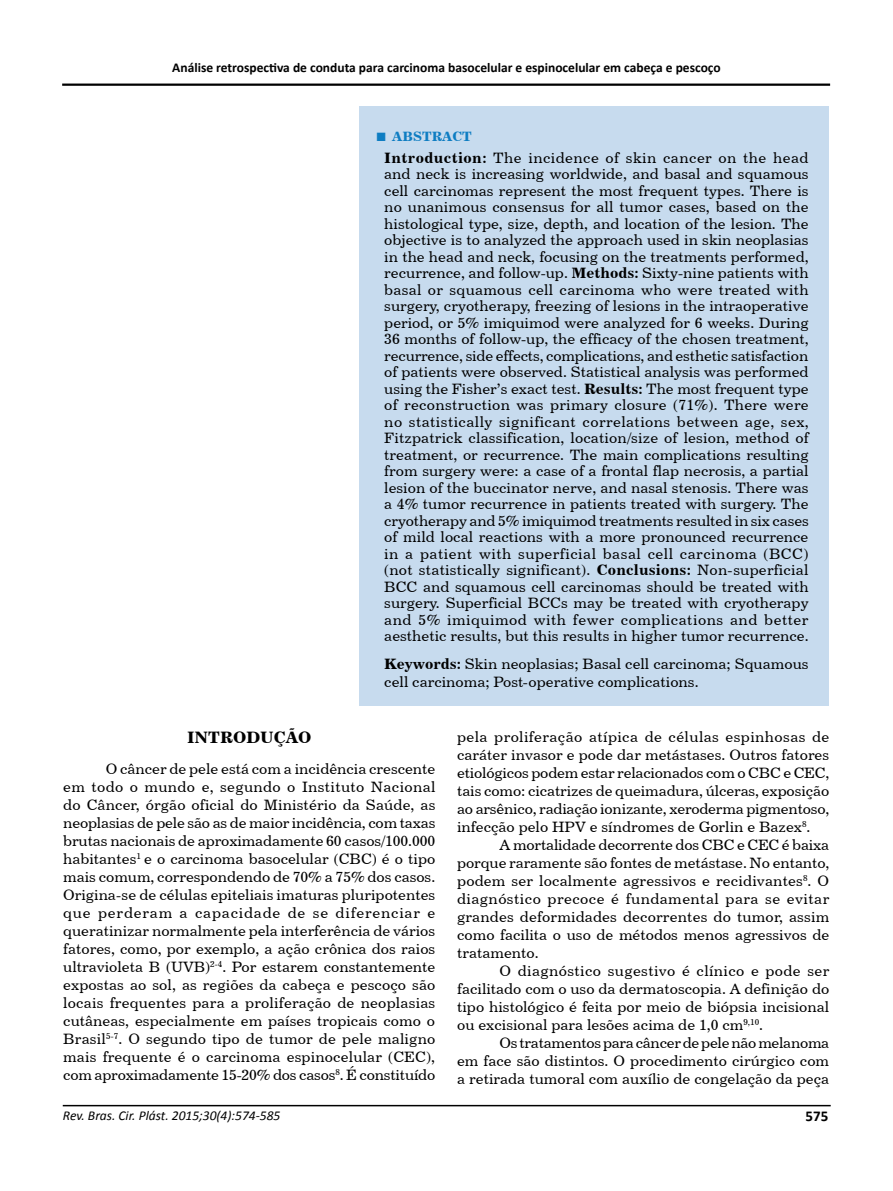
<style>
.page{position:relative;width:893px;height:1191px;background:#fff}
.page>*{position:absolute;margin:0;border:0;box-sizing:border-box;transform-origin:0 0}
.t1{font:16.5px "Century 731 BT Bold A";color:#000}
.t2{font:15px/18px "Century 731 BT Roman A";color:#000;text-align:justify}
.t3{font:700 15px "Calibri";color:#000}
.t4{font:700 13.5px "Calibri";color:#000}
.t5{font:italic 13.5px "Calibri";color:#000}
.t6{font:13.5px "Century 731 BT Bold A";color:#0e7dc2}
.s1{font-family:"Times New Roman";font-weight:700;font-size:18px}
.s2{font-family:"Century 731 BT Bold A"}
</style>
<div class="page">
<hr style="left:63px;top:1104px;width:768px;height:2px;background:#000">
<hr style="left:62px;top:84px;width:768px;height:2px;background:#000">
<div style="left:359px;top:106px;width:470px;height:600px;background:#c7dbee"></div>
<p class="t4" style="left:172px;top:58px;width:550px">Análise retrospectiva de conduta para carcinoma basocelular e espinocelular em cabeça e pescoço</p>
<p class="t6" style="left:376px;top:128px;width:98px"><span class="s1">■</span> ABSTRACT</p>
<p class="t2" style="left:384px;top:149px;width:426px;line-height:16.5px"><span class="s2">Introduction:</span> The incidence of skin cancer on the head and neck is increasing worldwide, and basal and squamous cell carcinomas represent the most frequent types. There is no unanimous consensus for all tumor cases, based on the histological type, size, depth, and location of the lesion. The objective is to analyzed the approach used in skin neoplasias in the head and neck, focusing on the treatments performed, recurrence, and follow-up. <span class="s2">Methods:</span> Sixty-nine patients with basal or squamous cell carcinoma who were treated with surgery, cryotherapy, freezing of lesions in the intraoperative period, or 5% imiquimod were analyzed for 6 weeks. During 36 months of follow-up, the efficacy of the chosen treatment, recurrence, side effects, complications, and esthetic satisfaction of patients were observed. Statistical analysis was performed using the Fisher’s exact test. <span class="s2">Results:</span> The most frequent type of reconstruction was primary closure (71%). There were no statistically significant correlations between age, sex, Fitzpatrick classification, location/size of lesion, method of treatment, or recurrence. The main complications resulting from surgery were: a case of a frontal flap necrosis, a partial lesion of the buccinator nerve, and nasal stenosis. There was a 4% tumor recurrence in patients treated with surgery. The cryotherapy and 5% imiquimod treatments resulted in six cases of mild local reactions with a more pronounced recurrence in a patient with superficial basal cell carcinoma (BCC) (not statistically significant). <span class="s2">Conclusions:</span> Non-superficial BCC and squamous cell carcinomas should be treated with surgery. Superficial BCCs may be treated with cryotherapy and 5% imiquimod with fewer complications and better aesthetic results, but this results in higher tumor recurrence.</p>
<p class="t2" style="left:384px;top:654px;width:426px"><span class="s2">Keywords:</span> Skin neoplasias; Basal cell carcinoma; Squamous cell carcinoma; Post-operative complications.</p>
<p class="t1" style="left:187px;top:727px;width:126px">INTRODUÇÃO</p>
<p class="t2" style="left:63px;top:759px;width:374px;text-indent:43px">O câncer de pele está com a incidência crescente em todo o mundo e, segundo o Instituto Nacional do Câncer, órgão oficial do Ministério da Saúde, as neoplasias de pele são as de maior incidência, com taxas brutas nacionais de aproximadamente 60 casos/100.000 habitantes<sup>1</sup> e o carcinoma basocelular (CBC) é o tipo mais comum, correspondendo de 70% a 75% dos casos.<br>Origina-se de células epiteliais imaturas pluripotentes que perderam a capacidade de se diferenciar e queratinizar normalmente pela interferência de vários fatores, como, por exemplo, a ação crônica dos raios ultravioleta B (UVB)<sup>2-4</sup>. Por estarem constantemente expostas ao sol, as regiões da cabeça e pescoço são locais frequentes para a proliferação de neoplasias cutâneas, especialmente em países tropicais como o Brasil<sup>5-7</sup>. O segundo tipo de tumor de pele maligno mais frequente é o carcinoma espinocelular (CEC), com aproximadamente 15-20% dos casos<sup>8</sup>. É constituído</p>
<p class="t2" style="left:457px;top:727px;width:374px">pela proliferação atípica de células espinhosas de caráter invasor e pode dar metástases. Outros fatores etiológicos podem estar relacionados com o CBC e CEC, tais como: cicatrizes de queimadura, úlceras, exposição ao arsênico, radiação ionizante, xeroderma pigmentoso, infecção pelo HPV e síndromes de Gorlin e Bazex<sup>8</sup>.</p>
<p class="t2" style="left:457px;top:835px;width:374px;text-indent:43px">A mortalidade decorrente dos CBC e CEC é baixa porque raramente são fontes de metástase. No entanto, podem ser localmente agressivos e recidivantes<sup>8</sup>. O diagnóstico precoce é fundamental para se evitar grandes deformidades decorrentes do tumor, assim como facilita o uso de métodos menos agressivos de tratamento.</p>
<p class="t2" style="left:457px;top:961px;width:374px;text-indent:43px">O diagnóstico sugestivo é clínico e pode ser facilitado com o uso da dermatoscopia. A definição do tipo histológico é feita por meio de biópsia incisional ou excisional para lesões acima de 1,0 cm<sup>9,10</sup>.</p>
<p class="t2" style="left:457px;top:1033px;width:374px;text-indent:43px">Os tratamentos para câncer de pele não melanoma em face são distintos. O procedimento cirúrgico com a retirada tumoral com auxílio de congelação da peça</p>
<p class="t5" style="left:63px;top:1105px;width:219px">Rev. Bras. Cir. Plást. 2015;30(4):574-585</p>
<p class="t3" style="left:806px;top:1105px;width:24px">575</p>
</div>
